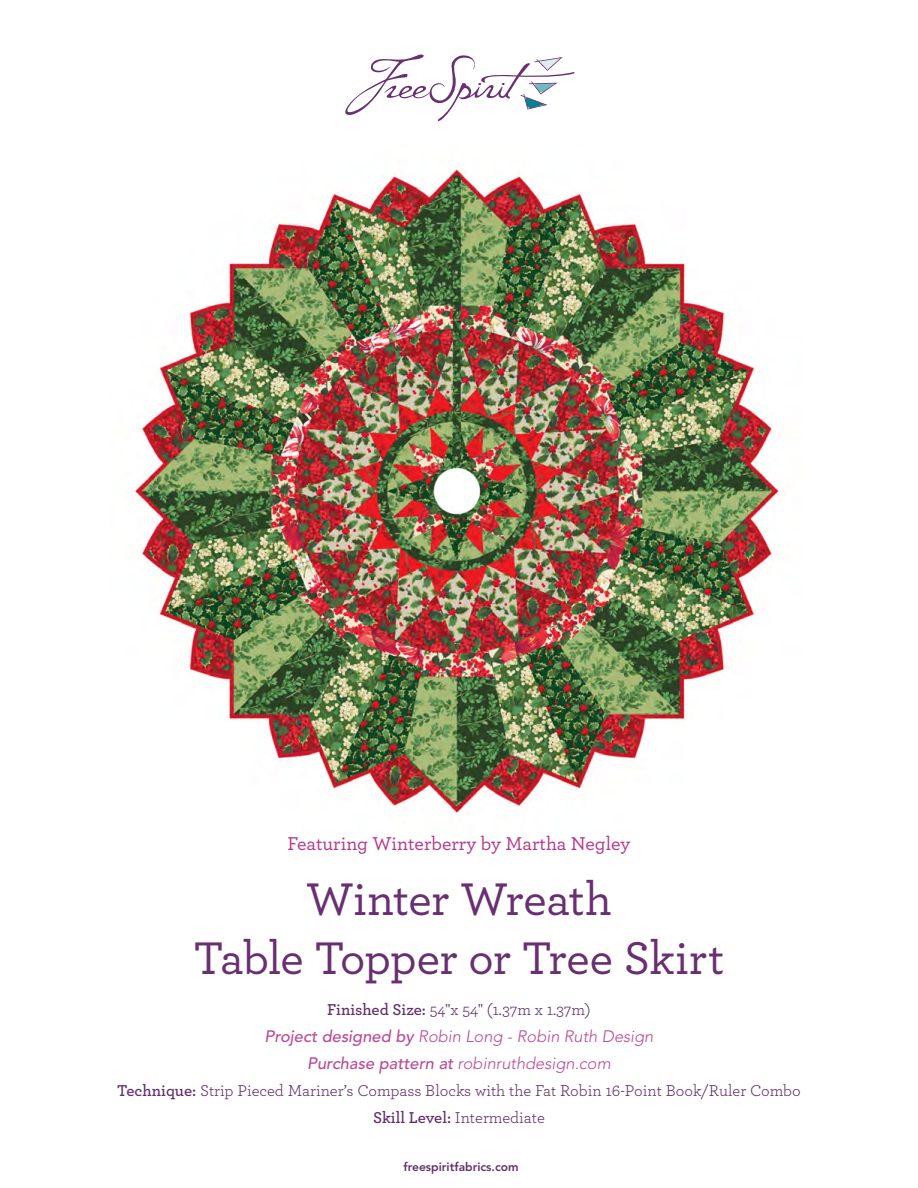
<style>
.page{position:relative;width:918px;height:1188px;background:#fff}
.page>*{position:absolute;margin:0;border:0;box-sizing:border-box;transform-origin:0 0}
.Pattern_Name{font:500 48px/58.5px "Archer";letter-spacing:-.015em;color:#682f71;text-align:center}
.Featuring_Hot_pink_color{font:500 19.5px "Archer";color:#b5368a}
.CHART_headers{font:16.5px/27px "Archer";color:#632f6c;text-align:center}
.Tech_Edited_by{font:italic 300 16.5px "Avenir LT Std";color:#bc4a95}
.t1{font:800 12px "Avenir LT Std";color:#632f6c}
.s1{font-weight:600}
.s2{font-weight:500}
</style>
<div class="page">
<svg style="left:345px;top:54px;width:230px;height:67px"></svg>
<img style="left:133px;top:167px;width:646px;height:647px">
<p class="Featuring_Hot_pink_color" style="left:288px;top:829px;width:344px">Featuring Winterberry by Martha Negley</p>
<p class="Pattern_Name" style="left:194px;top:867px;width:532px">Winter Wreath<br>Table Topper or Tree Skirt</p>
<p class="CHART_headers" style="left:327px;top:995px;width:265px"><span class="s1">Finished Size:</span> 54"x 54" (1.37m x 1.37m)</p>
<p class="Tech_Edited_by" style="left:265px;top:1026px;width:390px"><span class="s2">Project designed by</span> Robin Long - Robin Ruth Design</p>
<p class="Tech_Edited_by" style="left:307px;top:1053px;width:305px"><span class="s2">Purchase pattern at</span> robinruthdesign.com</p>
<p class="CHART_headers" style="left:117px;top:1076px;width:685px"><span class="s1">Technique:</span> Strip Pieced Mariner’s Compass Blocks with the Fat Robin 16-Point Book/Ruler Combo<br><span class="s1">Skill Level:</span> Intermediate</p>
<p class="t1" style="left:404px;top:1160px;width:117px">freespiritfabrics.com</p>
</div>
